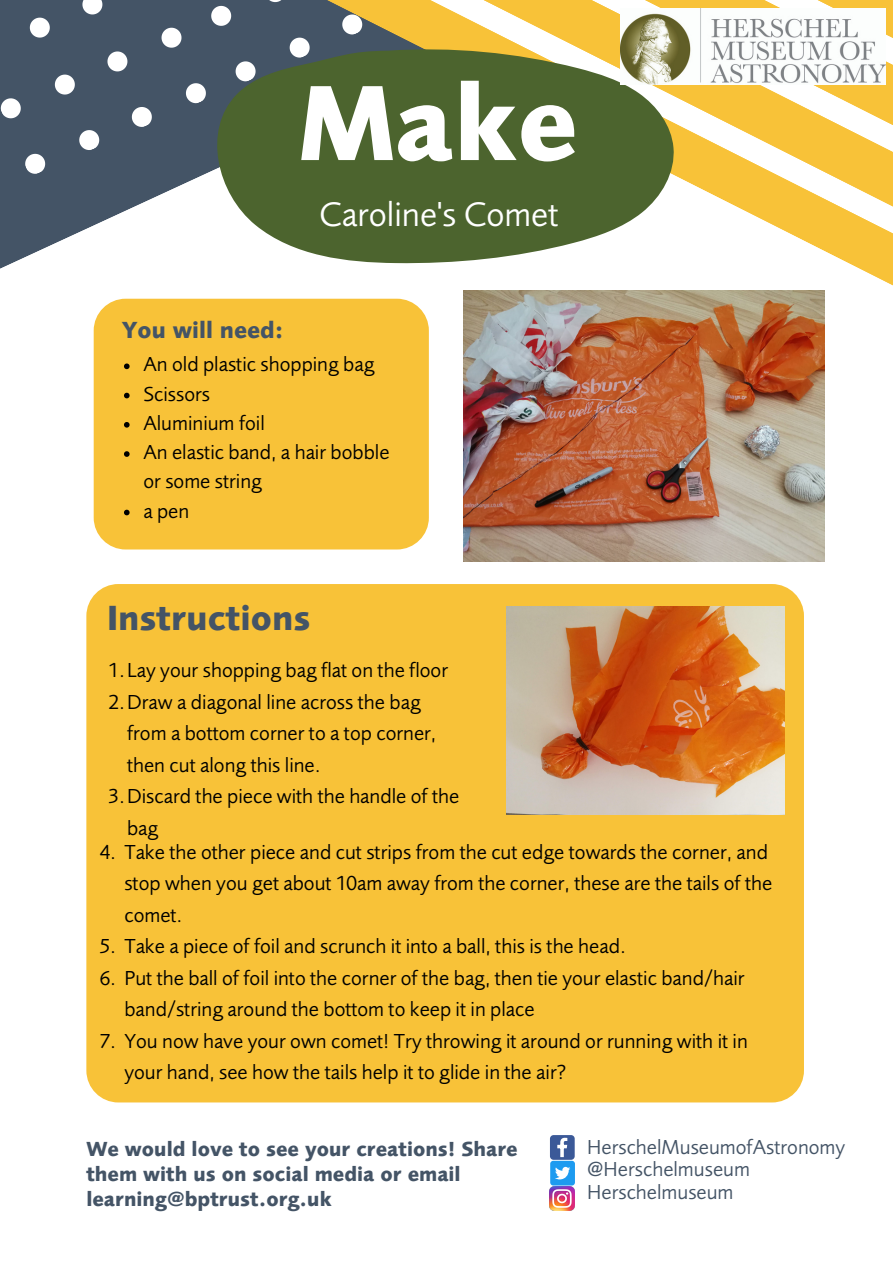
<style>
.page{position:relative;width:893px;height:1264px;background:#fff}
.page>*{position:absolute;margin:0;border:0;box-sizing:border-box;transform-origin:0 0}
.t1{font:700 110.7px "Foundry Sans W08";color:#fff}
.t2{font:700 36px "Foundry Sans W08";color:#445466}
.t3{font:35.25px "Foundry Sans";color:#fff}
.t4{font:700 24px "Foundry Sans W08";color:#445466}
.t5{font:21px/29.2px "Foundry Sans";color:#000}
.t6{font:700 21px/24.8px "Foundry Sans W08";color:#445466}
.t7{font:21px/22.5px "Foundry Sans";color:#445466}
</style>
<div class="page">
<div style="left:94px;top:299px;width:335px;height:250px;background:#f8c238;border-radius:32px"></div>
<div style="left:86px;top:584px;width:717px;height:518px;background:#f8c238;border-radius:32px"></div>
<svg style="left:0;top:0;width:159px;height:335px;fill:#445466"></svg>
<svg style="left:0;top:95px;width:24px;height:26px"></svg>
<svg style="left:22px;top:151px;width:26px;height:26px"></svg>
<svg style="left:27px;top:14px;width:26px;height:27px"></svg>
<svg style="left:52px;top:71px;width:26px;height:27px"></svg>
<svg style="left:76px;top:127px;width:26px;height:26px"></svg>
<svg style="left:79px;top:0;width:27px;height:18px"></svg>
<svg style="left:104px;top:48px;width:27px;height:27px"></svg>
<svg style="left:129px;top:104px;width:26px;height:26px"></svg>
<svg style="left:158px;top:25px;width:1px;height:26px"></svg>
<svg style="left:159px;top:0;width:666px;height:347px"></svg>
<svg style="left:237px;top:0;width:655px;height:335px"></svg>
<svg style="left:294px;top:0;width:598px;height:282px"></svg>
<svg style="left:362px;top:0;width:530px;height:229px;fill:#f8c238"></svg>
<svg style="left:202px;top:46px;width:473px;height:218px;fill:#4c642e"></svg>
<img style="left:620px;top:8px;width:265px;height:77px">
<img style="left:507px;top:606px;width:277px;height:208px">
<img style="left:463px;top:290px;width:361px;height:271px">
<svg style="left:124px;top:363px;width:6px;height:6px"></svg>
<svg style="left:124px;top:393px;width:6px;height:5px"></svg>
<svg style="left:124px;top:422px;width:6px;height:5px"></svg>
<svg style="left:124px;top:451px;width:6px;height:6px"></svg>
<svg style="left:124px;top:509px;width:6px;height:6px"></svg>
<svg style="left:550px;top:1135px;width:24px;height:24px"></svg>
<img style="left:550px;top:1186px;width:24px;height:24px">
<div style="left:550px;top:1160px;width:25px;height:25px;background:#1d9bf0;border-radius:3px"></div>
<svg style="left:555px;top:1166px;width:15px;height:13px"></svg>
<h1 class="t1" style="left:300px;top:37px;width:279px">Make</h1>
<h3 class="t3" style="left:319px;top:195px;width:241px">Caroline's Comet</h3>
<p class="t4" style="left:122px;top:312px;width:163px">You will need:</p>
<p class="t5" style="left:143px;top:350px;width:247px">An old plastic shopping bag<br>Scissors<br>Aluminium foil<br>An elastic band, a hair bobble or some string<br>a pen</p>
<h2 class="t2" style="left:107px;top:590px;width:205px">Instructions</h2>
<p class="t5" style="left:108px;top:654px;width:341px;line-height:31.5px">1.Lay your shopping bag flat on the floor<br>2.Draw a diagonal line across the bag</p>
<p class="t5" style="left:127px;top:718px;width:311px">from a bottom corner to a top corner,</p>
<p class="t5" style="left:127px;top:750px;width:195px">then cut along this line.</p>
<p class="t5" style="left:108px;top:781px;width:352px">3.Discard the piece with the handle of the</p>
<p class="t5" style="left:127px;top:813px;width:33px">bag</p>
<p class="t5" style="left:124px;top:836px;width:649px;line-height:31.5px;text-indent:-25px">4. Take the other piece and cut strips from the cut edge towards the corner, and stop when you get about 10am away from the corner, these are the tails of the comet.</p>
<p class="t5" style="left:100px;top:931px;width:527px">5. Take a piece of foil and scrunch it into a ball, this is the head.</p>
<p class="t5" style="left:124px;top:962px;width:621px;line-height:31.5px;text-indent:-25px">6. Put the ball of foil into the corner of the bag, then tie your elastic band/hair band/string around the bottom to keep it in place</p>
<p class="t5" style="left:124px;top:1025px;width:625px;line-height:31.5px;text-indent:-25px">7. You now have your own comet! Try throwing it around or running with it in your hand, see how the tails help it to glide in the air?</p>
<p class="t6" style="left:86px;top:1135px;width:433px">We would love to see your creations! Share them with us on social media or email learning@bptrust.org.uk</p>
<p class="t7" style="left:587px;top:1135px;width:259px">HerschelMuseumofAstronomy @Herschelmuseum<br>Herschelmuseum</p>
</div>
